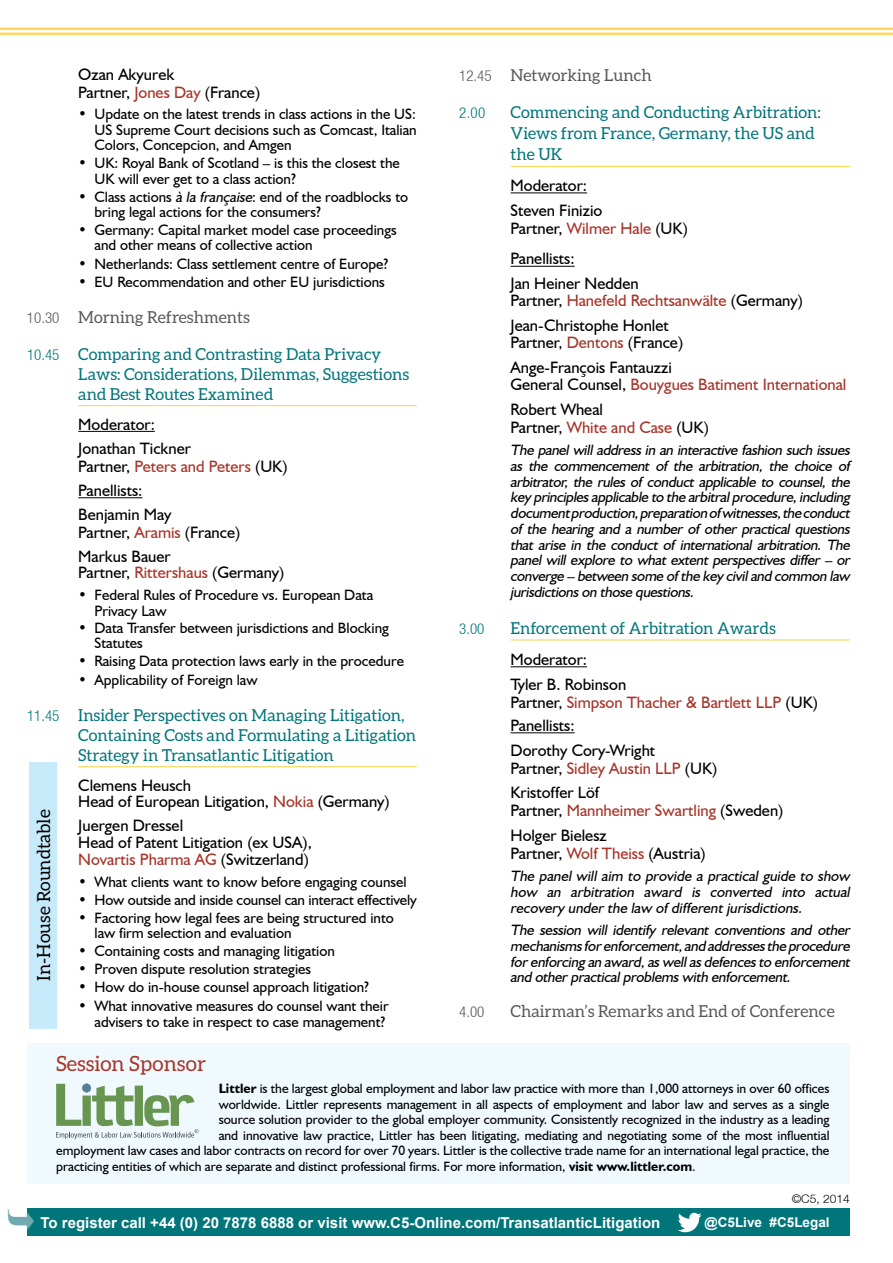
<style>
.page{position:relative;width:893px;height:1263px;background:#fff}
.page>*{position:absolute;margin:0;border:0;box-sizing:border-box;transform-origin:0 0}
.t1{font:21px "Aleo";color:#a7352a}
.t2{font:18px "Aleo";color:#000}
.t3{font:16.5px/17.5px "Humanist 521 BT";color:#000}
.t4{font:16.5px/20px "Aleo";color:#00757a}
.t5{font:16.5px "Aleo";color:#58595b}
.t6{font:16.5px/23.2px "Humanist 521 BT";color:#a7352a}
.t7{font:15px/15.3px "Humanist 521 BT";color:#000}
.t8{font:italic 15px/15.8px "Humanist 521 BT";letter-spacing:-.015em;color:#000;text-align:justify}
.t9{font:700 15px "Arial";color:#fff}
.t10{font:300 condensed 15px "Helvetica Neue";color:#00757a}
.t11{font:300 condensed 15px "Helvetica Neue";color:#58595b}
.t12{font:13.5px "Humanist 521 BT";color:#000}
.t13{font:700 13.5px "Arial";color:#fff}
.t14{font:300 12px "Helvetica Neue";color:#000}
.s1{color:#a7352a}
.s2{font-style:italic}
.s3{font-family:"Helvetica Neue";font-weight:300;font-stretch:condensed;font-size:15px}
.s4{color:#000}
.s5{font-weight:700}
</style>
<div class="page">
<div style="left:27px;top:1043px;width:823px;height:141px;background:#eff9fe"></div>
<div style="left:27px;top:1209px;width:823px;height:27px;background:#00757a"></div>
<hr style="left:78px;top:405px;width:339px;height:1px;background:#ffd65c">
<hr style="left:78px;top:431px;width:77px;height:1px;background:#000">
<hr style="left:78px;top:497px;width:64px;height:1px;background:#000">
<hr style="left:78px;top:766px;width:339px;height:1px;background:#ffd65c">
<div style="left:29px;top:762px;width:27px;height:266px;background:#c7eafb"></div>
<svg style="left:678px;top:1213px;width:24px;height:19px"></svg>
<svg style="left:56px;top:1083px;width:142px;height:56px"></svg>
<hr style="left:0;top:28px;width:893px;height:2px;background:#ffd65c">
<hr style="left:0;top:33px;width:893px;height:2px;background:#ffd65c">
<hr style="left:511px;top:166px;width:339px;height:1px;background:#ffd65c">
<hr style="left:511px;top:192px;width:76px;height:1px;background:#000">
<hr style="left:511px;top:266px;width:64px;height:1px;background:#000">
<hr style="left:511px;top:639px;width:339px;height:1px;background:#ffd65c">
<hr style="left:511px;top:666px;width:76px;height:1px;background:#000">
<hr style="left:511px;top:732px;width:64px;height:1px;background:#000">
<p class="t3" style="left:78px;top:65px;width:183px">Ozan Akyurek<br>Partner, <span class="s1">Jones Day</span> (France)</p>
<p class="t7" style="left:94px;top:106px;width:324px;text-align:justify;text-indent:-16px">• Update on the latest trends in class actions in the US:<br>US Supreme Court decisions such as Comcast, Italian Colors, Concepcion, and Amgen</p>
<p class="t7" style="left:94px;top:155px;width:307px;text-indent:-16px">• UK: Royal Bank of Scotland – is this the closest the<br>UK will ever get to a class action?</p>
<p class="t7" style="left:94px;top:189px;width:315px;text-indent:-16px">• Class actions <span class="s2">à la française</span>: end of the roadblocks to bring legal actions for the consumers?</p>
<p class="t7" style="left:94px;top:222px;width:304px;text-indent:-16px">• Germany: Capital market model case proceedings and other means of collective action</p>
<p class="t7" style="left:78px;top:255px;width:311px">• Netherlands: Class settlement centre of Europe?</p>
<p class="t7" style="left:78px;top:274px;width:308px">• EU Recommendation and other EU jurisdictions</p>
<p class="t5" style="left:27px;top:308px;width:224px"><span class="s3">10.30</span> Morning Refreshments</p>
<p class="t4" style="left:78px;top:344px;width:332px;text-indent:-51px"><span class="s3">10.45</span> Comparing and Contrasting Data Privacy<br>Laws: Considerations, Dilemmas, Suggestions and Best Routes Examined</p>
<p class="t3" style="left:78px;top:411px;width:114px;line-height:24.3px">Moderator:<br>Jonathan Tickner</p>
<p class="t3" style="left:78px;top:453px;width:211px;line-height:24.3px">Partner, <span class="s1">Peters and Peters</span> (UK)<br>Panellists:<br>Benjamin May</p>
<p class="t3" style="left:78px;top:520px;width:163px;line-height:23.7px">Partner, <span class="s1">Aramis</span> (France)<br>Markus Bauer</p>
<p class="t3" style="left:78px;top:564px;width:208px">Partner, <span class="s1">Rittershaus</span> (Germany)</p>
<p class="t7" style="left:94px;top:587px;width:280px;text-indent:-16px">• Federal Rules of Procedure vs. European Data<br>Privacy Law</p>
<p class="t7" style="left:94px;top:620px;width:296px;text-indent:-16px">• Data Transfer between jurisdictions and Blocking<br>Statutes</p>
<p class="t7" style="left:78px;top:653px;width:327px">• Raising Data protection laws early in the procedure</p>
<p class="t7" style="left:78px;top:671px;width:181px">• Applicability of Foreign law</p>
<p class="t4" style="left:78px;top:705px;width:339px;text-indent:-51px"><span class="s3">11.45</span> Insider Perspectives on Managing Litigation,<br>Containing Costs and Formulating a Litigation<br>Strategy in Transatlantic Litigation</p>
<p class="t3" style="left:78px;top:776px;width:313px;line-height:17px">Clemens Heusch<br>Head of European Litigation, <span class="s1">Nokia</span> (Germany)</p>
<p class="t3" style="left:78px;top:817px;width:235px;line-height:17px">Juergen Dressel<br>Head of Patent Litigation (ex USA),<br><span class="s1">Novartis Pharma AG</span> (Switzerland)</p>
<p class="t7" style="left:78px;top:874px;width:330px">• What clients want to know before engaging counsel</p>
<p class="t7" style="left:78px;top:892px;width:340px">• How outside and inside counsel can interact effectively</p>
<p class="t7" style="left:94px;top:910px;width:301px;text-indent:-16px">• Factoring how legal fees are being structured into law firm selection and evaluation</p>
<p class="t7" style="left:78px;top:943px;width:258px">• Containing costs and managing litigation</p>
<p class="t7" style="left:78px;top:961px;width:234px">• Proven dispute resolution strategies</p>
<p class="t7" style="left:78px;top:979px;width:292px">• How do in-house counsel approach litigation?</p>
<p class="t7" style="left:78px;top:997px;width:312px;line-height:16.2px;text-align:right">• What innovative measures do counsel want their advisers to take in respect to case management?</p>
<p class="t2" style="left:33px;top:980px;width:172px;rotate:-90deg">In-House Roundtable</p>
<h1 class="t1" style="left:56px;top:1052px;width:151px">Session Sponsor</h1>
<p class="t5" style="left:459px;top:66px;width:194px"><span class="s3">12.45</span> Networking Lunch</p>
<p class="t10" style="left:459px;top:105px;width:28px">2.00</p>
<p class="t4" style="left:511px;top:102px;width:312px;line-height:21px">Commencing and Conducting Arbitration:<br>Views from France, Germany, the US and the UK</p>
<p class="t3" style="left:511px;top:173px;width:93px;line-height:24.8px">Moderator:<br>Steven Finizio</p>
<p class="t3" style="left:511px;top:213px;width:179px;line-height:30.6px">Partner, <span class="s1">Wilmer Hale</span> (UK)<br>Panellists:</p>
<p class="t3" style="left:511px;top:274px;width:294px">Jan Heiner Nedden<br>Partner, <span class="s1">Hanefeld Rechtsanwälte</span> (Germany)</p>
<p class="t3" style="left:511px;top:316px;width:174px">Jean-Christophe Honlet<br>Partner, <span class="s1">Dentons</span> (France)</p>
<p class="t3" style="left:511px;top:358px;width:337px">Ange-François Fantauzzi<br>General Counsel, <span class="s1">Bouygues Batiment International</span></p>
<p class="t3" style="left:511px;top:400px;width:200px;line-height:18px">Robert Wheal<br>Partner, <span class="s1">White and Case</span> (UK)</p>
<p class="t8" style="left:510px;top:442px;width:344px;text-align:left">The panelwilladdressin an interactive fashion such issues as the commencement of the arbitration, the choice of arbitrator, the rules of conduct applicable to counsel, the key principlesapplicable to the arbitralprocedure,including documentproduction,preparation of witnesses,the conduct of the hearing and a number of other practical questions that arise in the conduct of international arbitration. The panel will explore to what extent perspectives differ – or converge – between some of the key civiland common law jurisdictionson those questions.</p>
<p class="t10" style="left:459px;top:620px;width:27px">3.00</p>
<p class="t4" style="left:511px;top:618px;width:267px">Enforcement of Arbitration Awards</p>
<p class="t3" style="left:511px;top:647px;width:117px;line-height:24.8px">Moderator:<br>Tyler B. Robinson</p>
<p class="t6" style="left:511px;top:690px;width:309px"><span class="s4">Partner,</span> Simpson Thacher &amp; Bartlett LLP <span class="s4">(UK)<br>Panellists:</span></p>
<p class="t3" style="left:511px;top:741px;width:208px;line-height:18px">Dorothy Cory-Wright<br>Partner, <span class="s1">Sidley Austin LLP</span> (UK)</p>
<p class="t3" style="left:511px;top:783px;width:274px;line-height:18px">Kristoffer Löf<br>Partner, <span class="s1">Mannheimer Swartling</span> (Sweden)</p>
<p class="t3" style="left:511px;top:826px;width:197px;line-height:18px">Holger Bielesz<br>Partner, <span class="s1">Wolf Theiss</span> (Austria)</p>
<p class="t8" style="left:510px;top:868px;width:344px">The panel will aim to provide a practical guide to show how an arbitration award is converted into actual recovery underthe law of differentjurisdictions.</p>
<p class="t8" style="left:510px;top:922px;width:344px">The session will identify relevant conventions and other mechanismsforenforcement,and addressesthe procedure forenforcing an award,aswellasdefencesto enforcement and otherpracticalproblemswith enforcement.</p>
<p class="t11" style="left:459px;top:1003px;width:27px">4.00</p>
<p class="t5" style="left:511px;top:1002px;width:326px">Chairman’s Remarks and End of Conference</p>
<p class="t12" style="left:219px;top:1080px;width:612px"><span class="s5">Littler</span> is the largest global employment and labor law practice with more than 1,000 attorneys in over 60 offices</p>
<p class="t12" style="left:219px;top:1096px;width:612px">worldwide. Littler represents management in all aspects of employment and labor law and serves as a single</p>
<p class="t12" style="left:219px;top:1111px;width:612px">source solution provider to the global employer community. Consistently recognized in the industry as a leading</p>
<p class="t12" style="left:219px;top:1127px;width:612px">and innovative law practice, Littler has been litigating, mediating and negotiating some of the most influential</p>
<p class="t12" style="left:56px;top:1142px;width:775px">employment law cases and labor contracts on record for over 70 years. Littler is the collective trade name for an international legal practice, the</p>
<p class="t12" style="left:56px;top:1158px;width:641px">practicing entities of which are separate and distinct professional firms. For more information, <span class="s5">visit www.littler.com</span>.</p>
<p class="t9" style="left:40px;top:1213px;width:621px">To register call +44 (0) 20 7878 6888 or visit www.C5-Online.com/TransatlanticLitigation</p>
<p class="t14" style="left:792px;top:1191px;width:60px">©C5, 2014</p>
<p class="t13" style="left:705px;top:1213px;width:126px">@C5Live #C5Legal</p>
</div>
